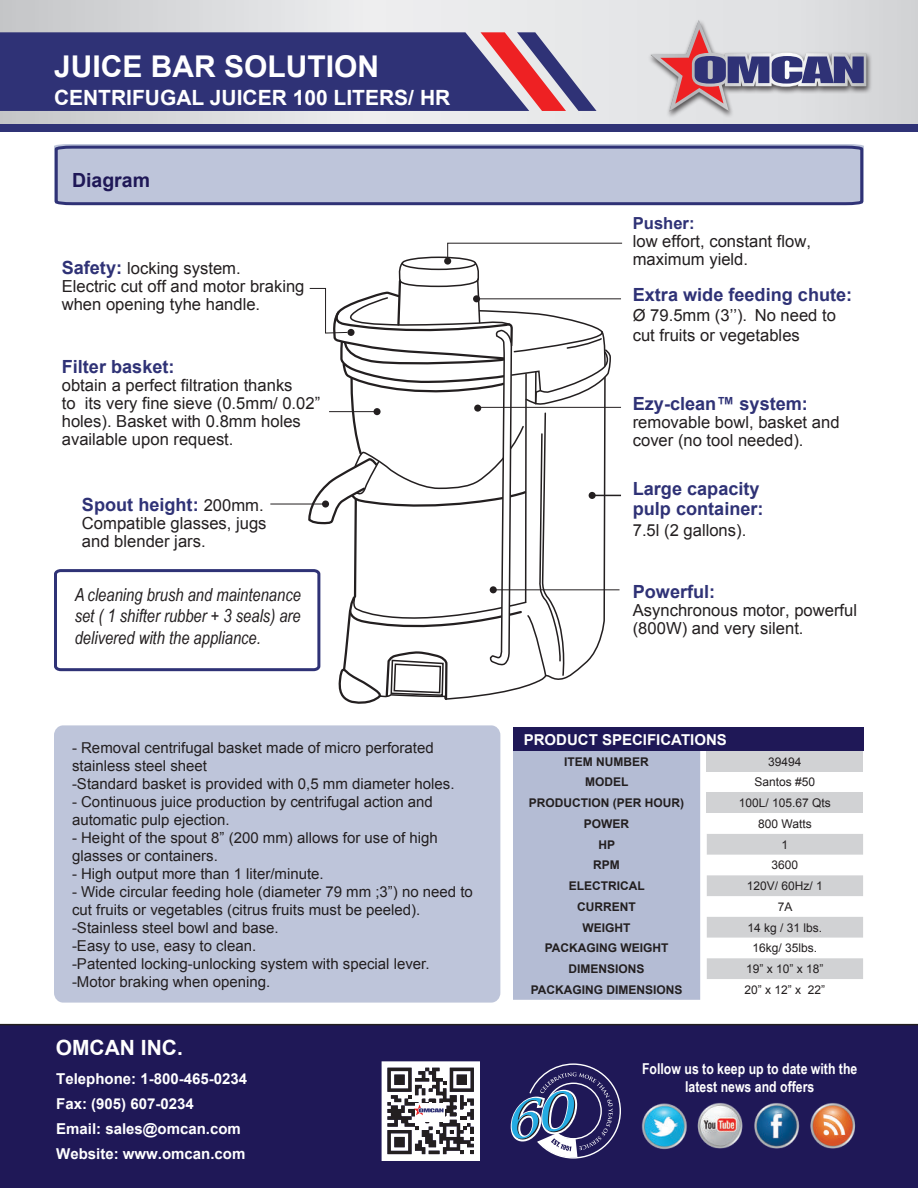
<style>
.page{position:relative;width:918px;height:1188px;background:#fff}
.page>*{position:absolute;margin:0;border:0;box-sizing:border-box;transform-origin:0 0}
.t1{font:700 30px "Arial";color:#fff}
.t2{font:700 21px "Arial";color:#fff}
.t3{font:700 19.65px "Gill Sans";color:#fff}
.t4{font:700 19.5px "Arial";color:#1f1857}
.t5{font:700 18.15px/19.6px "Arial";color:#2f3276}
.t6{font:italic 18px/21.6px "Arial Narrow";color:#231f20;text-align:justify}
.t7{font:16.65px/18.1px "Arial";color:#231f20}
.t8{font:700 16.65px "Arial";color:#2f3276}
.t9{font:15px/18px "Arial";color:#231f20}
.t10{font:700 15px/25px "Arial";color:#fff}
.t11{font:700 15px/18px "Arial Narrow";color:#fff;text-align:center}
.t12{font:700 12px "Arial";color:#231f20}
.t13{font:12px "Arial";color:#231f20}
.s1{font-weight:700;font-size:18.15px;color:#2f3276}
.s2{font-weight:400;font-size:16.65px;color:#231f20}
</style>
<div class="page">
<svg style="left:0;top:0;width:918px;height:124px;background:#dedfe1"></svg>
<svg style="left:0;top:32px;width:597px;height:79px;background:#49437e"></svg>
<div style="left:0;top:124px;width:918px;height:7px;background:#2f3276"></div>
<div style="left:513px;top:751px;width:187px;height:249px;background:#b4bcd4"></div>
<div style="left:707px;top:751px;width:156px;height:21px;background:#d1d2d4"></div>
<div style="left:707px;top:792px;width:156px;height:21px;background:#d1d2d4"></div>
<svg style="left:707px;top:834px;width:156px;height:145px"></svg>
<div style="left:513px;top:727px;width:350px;height:24px;background:#1f1857"></div>
<div style="left:54px;top:725px;width:446px;height:278px;background:#bec5da;border-radius:9px"></div>
<svg style="left:54px;top:144px;width:810px;height:62px;background:#b0b7d0"></svg>
<div style="left:0;top:1024px;width:917px;height:164px;background:#1f1857"></div>
<svg style="left:917px;top:1024px;width:1px;height:164px"></svg>
<img style="left:639px;top:1093px;width:239px;height:66px">
<svg style="left:511px;top:1063px;width:110px;height:96px;background:#464b7d"></svg>
<div style="left:647px;top:18px;width:225px;height:100px;background:#231f20;opacity:.75"></div>
<svg style="left:650px;top:20px;width:216px;height:92px;background:#b8adbb"></svg>
<svg style="left:382px;top:1061px;width:97px;height:100px"></svg>
<svg style="left:54px;top:242px;width:569px;height:462px"></svg>
<h1 class="t1" style="left:54px;top:47px;width:327px">JUICE BAR SOLUTION</h1>
<h2 class="t2" style="left:54px;top:84px;width:398px">CENTRIFUGAL JUICER 100 LITERS/ HR</h2>
<h3 class="t3" style="left:107px;top:96px;width:11px">F</h3>
<h3 class="t4" style="left:72px;top:167px;width:80px">Diagram</h3>
<p class="t7" style="left:62px;top:259px;width:244px"><span class="s1">Safety:</span> locking system.<br>Electric cut off and motor braking when opening tyhe handle.</p>
<p class="t5" style="left:62px;top:357px;width:114px">Filter basket:</p>
<p class="t7" style="left:62px;top:376px;width:260px">obtain a perfect filtration thanks<br>to its very fine sieve (0.5mm/ 0.02” holes). Basket with 0.8mm holes available upon request.</p>
<p class="t5" style="left:82px;top:495px;width:183px">Spout height: <span class="s2">200mm.</span></p>
<p class="t7" style="left:82px;top:514px;width:186px">Compatible glasses, jugs and blender jars.</p>
<p class="t6" style="left:75px;top:583px;width:228px">A cleaning brush and maintenance set ( 1 shifter rubber + 3 seals) are delivered with the appliance.</p>
<p class="t9" style="left:72px;top:739px;width:384px">- Removal centrifugal basket made of micro perforated stainless steel sheet<br>-Standard basket is provided with 0,5 mm diameter holes.</p>
<p class="t9" style="left:72px;top:793px;width:363px">- Continuous juice production by centrifugal action and automatic pulp ejection.</p>
<p class="t9" style="left:72px;top:829px;width:367px">- Height of the spout 8” (200 mm) allows for use of high glasses or containers.</p>
<p class="t9" style="left:72px;top:865px;width:253px">- High output more than 1 liter/minute.</p>
<p class="t9" style="left:72px;top:883px;width:402px">- Wide circular feeding hole (diameter 79 mm ;3”) no need to cut fruits or vegetables (citrus fruits must be peeled). -Stainless steel bowl and base.<br>-Easy to use, easy to clean.<br>-Patented locking-unlocking system with special lever. -Motor braking when opening.</p>
<p class="t8" style="left:633px;top:212px;width:63px">Pusher:</p>
<p class="t7" style="left:633px;top:232px;width:180px">low effort, constant flow, maximum yield.</p>
<p class="t5" style="left:633px;top:286px;width:221px">Extra wide feeding chute:</p>
<p class="t7" style="left:633px;top:306px;width:205px;line-height:20px">Ø 79.5mm (3’’). No need to cut fruits or vegetables</p>
<p class="t5" style="left:633px;top:394px;width:177px">Ezy-clean™ system:</p>
<p class="t7" style="left:633px;top:413px;width:208px">removable bowl, basket and cover (no tool needed).</p>
<p class="t5" style="left:633px;top:479px;width:132px">Large capacity pulp container:</p>
<p class="t7" style="left:633px;top:521px;width:115px">7.5l (2 gallons).</p>
<p class="t5" style="left:633px;top:583px;width:84px">Powerful:</p>
<p class="t7" style="left:633px;top:602px;width:226px">Asynchronous motor, powerful (800W) and very silent.</p>
<p class="t10" style="left:524px;top:728px;width:205px">PRODUCT SPECIFICATIONS</p>
<p class="t12" style="left:564px;top:753px;width:86px">ITEM NUMBER</p>
<p class="t13" style="left:768px;top:754px;width:35px">39494</p>
<p class="t12" style="left:585px;top:774px;width:45px">MODEL</p>
<p class="t13" style="left:755px;top:774px;width:62px">Santos #50</p>
<p class="t12" style="left:529px;top:795px;width:157px">PRODUCTION (PER HOUR)</p>
<p class="t13" style="left:739px;top:795px;width:94px">100L/ 105.67 Qts</p>
<p class="t12" style="left:584px;top:816px;width:47px">POWER</p>
<p class="t13" style="left:758px;top:816px;width:55px">800 Watts</p>
<p class="t12" style="left:598px;top:836px;width:18px">HP</p>
<p class="t13" style="left:782px;top:837px;width:8px">1</p>
<p class="t12" style="left:593px;top:857px;width:28px">RPM</p>
<p class="t13" style="left:772px;top:857px;width:28px">3600</p>
<p class="t12" style="left:569px;top:878px;width:77px">ELECTRICAL</p>
<p class="t13" style="left:747px;top:878px;width:78px">120V/ 60Hz/ 1</p>
<p class="t12" style="left:577px;top:899px;width:60px">CURRENT</p>
<p class="t13" style="left:778px;top:899px;width:16px">7A</p>
<p class="t12" style="left:583px;top:919px;width:49px">WEIGHT</p>
<p class="t13" style="left:748px;top:920px;width:76px">14 kg / 31 lbs.</p>
<p class="t12" style="left:545px;top:940px;width:125px">PACKAGING WEIGHT</p>
<p class="t13" style="left:753px;top:940px;width:66px">16kg/ 35lbs.</p>
<p class="t12" style="left:569px;top:961px;width:78px">DIMENSIONS</p>
<p class="t13" style="left:746px;top:961px;width:79px">19” x 10” x 18”</p>
<p class="t12" style="left:531px;top:982px;width:153px">PACKAGING DIMENSIONS</p>
<p class="t13" style="left:745px;top:982px;width:82px">20” x 12” x 22”</p>
<h2 class="t2" style="left:56px;top:1033px;width:129px">OMCAN INC.</h2>
<p class="t10" style="left:56px;top:1066px;width:192px">Telephone: 1-800-465-0234<br>Fax: (905) 607-0234<br>Email: sales@omcan.com<br>Website: www.omcan.com</p>
<p class="t11" style="left:642px;top:1059px;width:217px">Follow us to keep up to date with the latest news and offers</p>
</div>
